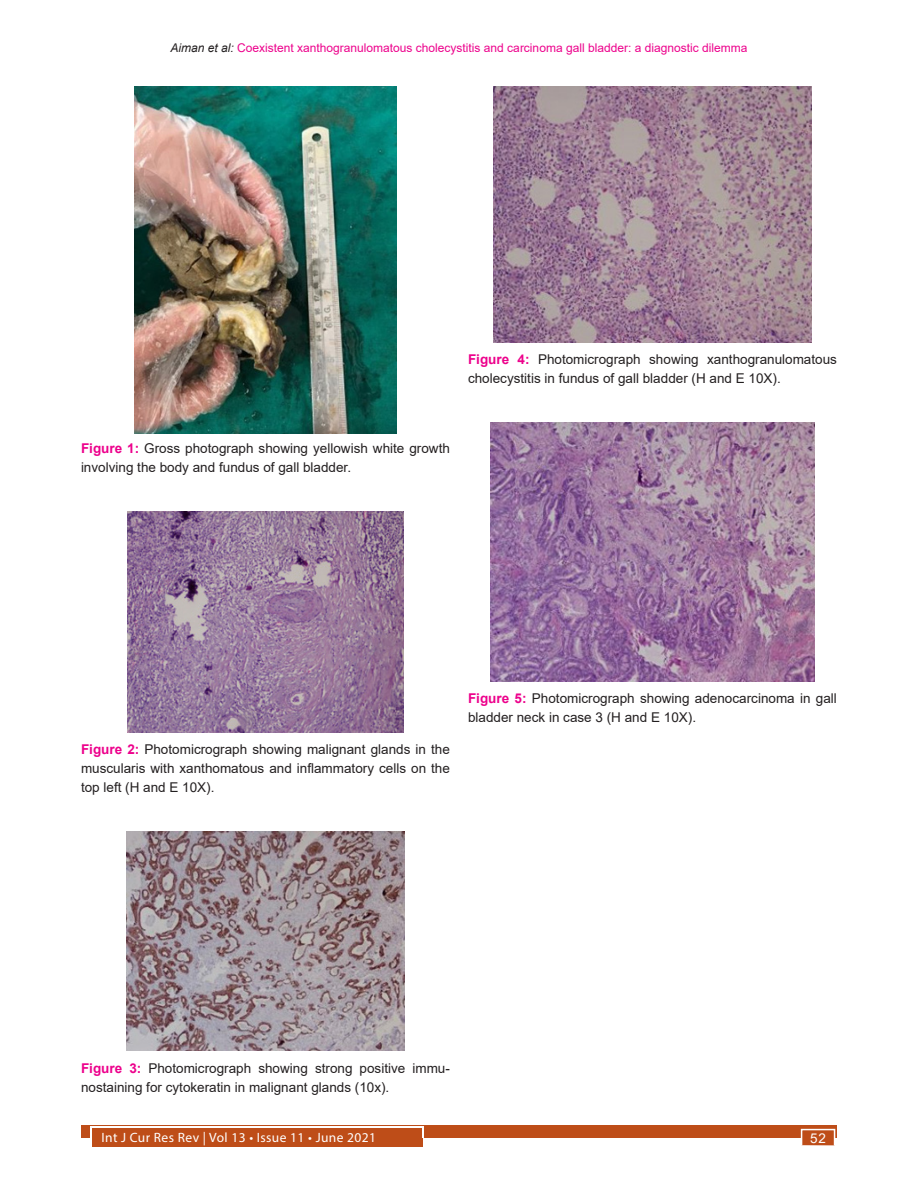
<style>
.page{position:relative;width:918px;height:1188px;background:#fff}
.page>*{position:absolute;margin:0;border:0;box-sizing:border-box;transform-origin:0 0}
.Figure_caption{font:13.5px/18.9px "Arial";color:#231f20}
.t1{font:13.5px "Myriad Pro";letter-spacing:.03em;color:#fff}
.t2{font:13.5px "Arial";color:#fff}
.t3{font:12px "Arial";color:#ed028c}
.s1{font-style:italic;color:#231f20}
.s2{font-weight:700;color:#ed028c}
</style>
<div class="page">
<div style="left:81px;top:1125px;width:756px;height:13px;background:#be4d18"></div>
<div style="left:92px;top:1128px;width:331px;height:19px;background:#be4d18"></div>
<hr style="left:91px;top:1127px;width:332px;height:1px;background:#fff">
<div style="left:801px;top:1129px;width:34px;height:17px;background:#be4d18;border:2px solid #fff"></div>
<img style="left:135px;top:86px;width:261px;height:348px">
<img style="left:128px;top:511px;width:275px;height:221px">
<img style="left:127px;top:831px;width:277px;height:220px">
<img style="left:493px;top:86px;width:319px;height:256px">
<img style="left:490px;top:422px;width:325px;height:259px">
<p class="t3" style="left:171px;top:39px;width:578px"><span class="s1">Aiman et al:</span> Coexistent xanthogranulomatous cholecystitis and carcinoma gall bladder: a diagnostic dilemma</p>
<p class="Figure_caption" style="left:468px;top:350px;width:370px"><span class="s2">Figure 4:</span> Photomicrograph showing xanthogranulomatous cholecystitis in fundus of gall bladder (H and E 10X).</p>
<p class="Figure_caption" style="left:81px;top:439px;width:370px"><span class="s2">Figure 1:</span> Gross photograph showing yellowish white growth involving the body and fundus of gall bladder.</p>
<p class="Figure_caption" style="left:81px;top:740px;width:371px;text-align:justify"><span class="s2">Figure 2:</span> Photomicrograph showing malignant glands in the muscularis with xanthomatous and inflammatory cells on the top left (H and E 10X).</p>
<p class="Figure_caption" style="left:468px;top:689px;width:370px"><span class="s2">Figure 5:</span> Photomicrograph showing adenocarcinoma in gall bladder neck in case 3 (H and E 10X).</p>
<p class="Figure_caption" style="left:81px;top:1059px;width:370px"><span class="s2">Figure 3:</span> Photomicrograph showing strong positive immu&shy;nostaining for cytokeratin in malignant glands (10x).</p>
<p class="t1" style="left:101px;top:1129px;width:276px">Int J Cur Res Rev | Vol 13 • Issue 11 • June 2021</p>
<p class="t2" style="left:810px;top:1129px;width:17px">52</p>
</div>
